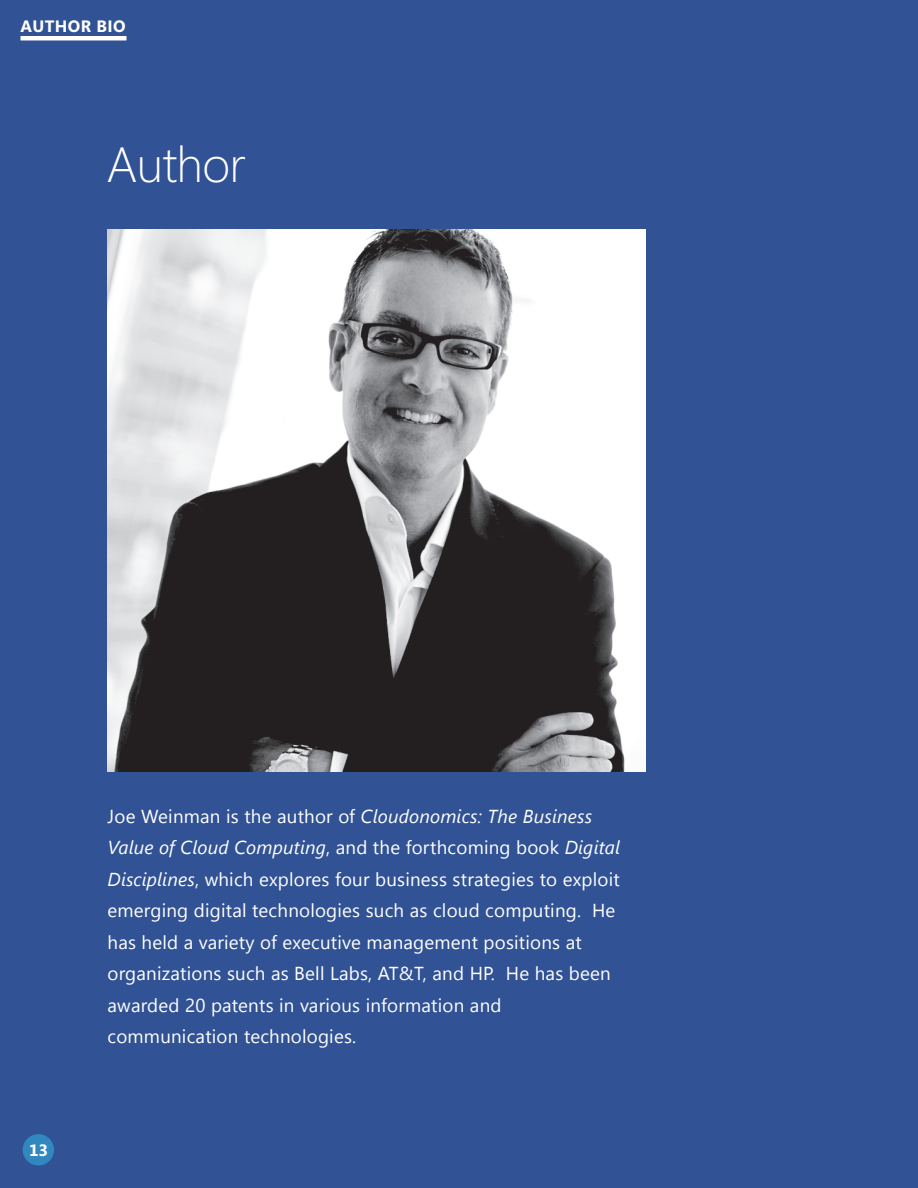
<style>
.page{position:relative;width:918px;height:1188px;background:#315294}
.page>*{position:absolute;margin:0;border:0;box-sizing:border-box;transform-origin:0 0}
.t1{font:300 49.5px "Segoe";letter-spacing:-.015em;color:#fff}
.t2{font:18.75px/31.5px "Segoe UI";letter-spacing:.01em;color:#fff}
.t3{font:700 16.5px "Segoe";letter-spacing:.025em;color:#fff}
.s1{font-style:italic}
</style>
<div class="page">
<hr style="left:21px;top:36px;width:105px;height:4px;background:#fff">
<img style="left:108px;top:230px;width:538px;height:542px">
<div style="left:23px;top:1134px;width:31px;height:32px;background:#3187c0;border-radius:50%"></div>
<p class="t3" style="left:20px;top:14px;width:107px">AUTHOR BIO</p>
<h1 class="t1" style="left:107px;top:130px;width:141px">Author</h1>
<p class="t3" style="left:29px;top:1138px;width:20px">13</p>
<p class="t2" style="left:108px;top:800px;width:514px">Joe Weinman is the author of <span class="s1">Cloudonomics: The Business Value of Cloud Computing</span>, and the forthcoming book <span class="s1">Digital Disciplines</span>, which explores four business strategies to exploit emerging digital technologies such as cloud computing. He has held a variety of executive management positions at organizations such as Bell Labs, AT&amp;T, and HP. He has been awarded 20 patents in various information and communication technologies.</p>
</div>
